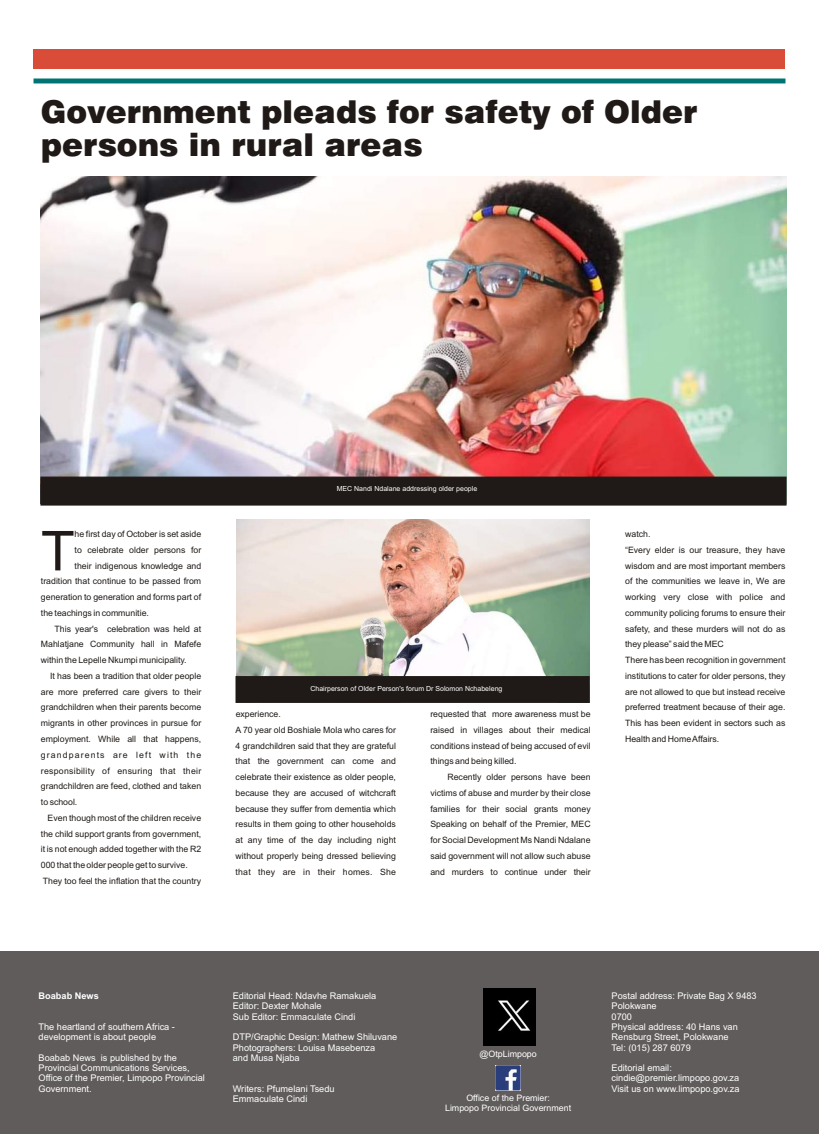
<style>
.page{position:relative;width:819px;height:1134px;background:#fff}
.page>*{position:absolute;margin:0;border:0;box-sizing:border-box;transform-origin:0 0}
.t1{font:55.04px "Arial";color:#1f1a17}
.t2{font:900 31.5px/33.2px "Swiss 721 BT";color:#1f1a17}
.t3{font:9.19px/10.2px "Arial";color:#fff}
.t4{font:700 9.19px "Arial";color:#fff}
.t5{font:8.84px/9.9px "Arial";color:#fff;text-align:center}
.t6{font:8.75px "Arial";color:#1f1a17}
.t7{font:8.75px "Arial";letter-spacing:.03em;color:#1f1a17}
.t8{font:8.75px "Arial";letter-spacing:.02em;color:#1f1a17}
.t9{font:8.75px "Arial";letter-spacing:.125em;color:#1f1a17}
.t10{font:7px "Arial";color:#fff}
</style>
<div class="page">
<img style="left:41px;top:177px;width:745px;height:300px">
<div style="left:41px;top:477px;width:745px;height:28px;background:#1f1a17"></div>
<div style="left:33px;top:50px;width:752px;height:19px;background:#d94d38"></div>
<div style="left:33px;top:78px;width:752px;height:5px;background:#007375"></div>
<div style="left:0;top:950px;width:819px;height:184px;background:#615c5c"></div>
<img style="left:495px;top:1065px;width:25px;height:25px">
<img style="left:236px;top:519px;width:353px;height:157px">
<div style="left:236px;top:676px;width:353px;height:26px;background:#1f1a17;border:1px solid #1f1a17"></div>
<img style="left:483px;top:988px;width:52px;height:57px">
<h2 class="t2" style="left:41px;top:98px;width:658px">Government pleads for safety of Older persons in rural areas</h2>
<p class="t10" style="left:337px;top:486px;width:142px">MEC Nandi Ndalane addressing older people</p>
<p class="t6" style="left:75px;top:531px;width:128px">he first day of October is set aside</p>
<p class="t6" style="left:625px;top:531px;width:27px">watch.</p>
<p class="t6" style="left:75px;top:546px;width:128px">to celebrate older persons for</p>
<p class="t6" style="left:625px;top:546px;width:162px">“Every elder is our treasure, they have</p>
<h1 class="t1" style="left:41px;top:530px;width:35px">T</h1>
<p class="t6" style="left:75px;top:562px;width:128px">their indigenous knowledge and</p>
<p class="t6" style="left:625px;top:562px;width:162px">wisdom and are most important members</p>
<p class="t6" style="left:41px;top:578px;width:162px">tradition that continue to be passed from</p>
<p class="t6" style="left:625px;top:578px;width:162px">of the communities we leave in, We are</p>
<p class="t6" style="left:41px;top:594px;width:162px">generation to generation and forms part of</p>
<p class="t6" style="left:625px;top:594px;width:162px">working very close with police and</p>
<p class="t6" style="left:41px;top:609px;width:109px">the teachings in communitie.</p>
<p class="t6" style="left:625px;top:609px;width:162px">community policing forums to ensure their</p>
<p class="t6" style="left:55px;top:625px;width:148px">This year's celebration was held at</p>
<p class="t6" style="left:625px;top:625px;width:162px">safety, and these murders will not do as</p>
<p class="t6" style="left:41px;top:641px;width:162px">Mahlatjane Community hall in Mafefe</p>
<p class="t6" style="left:625px;top:641px;width:100px">they please” said the MEC</p>
<p class="t6" style="left:41px;top:657px;width:147px">within the Lepelle Nkumpi municipality.</p>
<p class="t6" style="left:625px;top:657px;width:162px">There has been recognition in government</p>
<p class="t6" style="left:50px;top:672px;width:153px">It has been a tradition that older people</p>
<p class="t6" style="left:625px;top:672px;width:162px">institutions to cater for older persons, they</p>
<p class="t6" style="left:41px;top:688px;width:162px">are more preferred care givers to their</p>
<p class="t6" style="left:625px;top:688px;width:162px">are not allowed to que but instead receive</p>
<p class="t6" style="left:41px;top:704px;width:162px">grandchildren when their parents become</p>
<p class="t6" style="left:625px;top:704px;width:162px">preferred treatment because of their age.</p>
<p class="t6" style="left:236px;top:710px;width:47px">experience.</p>
<p class="t6" style="left:430px;top:710px;width:162px">requested that more awareness must be</p>
<p class="t6" style="left:41px;top:720px;width:162px">migrants in other provinces in pursue for</p>
<p class="t6" style="left:625px;top:720px;width:162px">This has been evident in sectors such as</p>
<p class="t6" style="left:236px;top:726px;width:162px">A 70 year old Boshiale Mola who cares for</p>
<p class="t6" style="left:430px;top:726px;width:162px">raised in villages about their medical</p>
<p class="t6" style="left:41px;top:735px;width:162px">employment. While all that happens,</p>
<p class="t6" style="left:625px;top:735px;width:96px">Health and Home Affairs.</p>
<p class="t6" style="left:236px;top:742px;width:162px">4 grandchildren said that they are grateful</p>
<p class="t6" style="left:430px;top:742px;width:162px">conditions instead of being accused of evil</p>
<p class="t9" style="left:41px;top:751px;width:162px">grandparents are left with the</p>
<p class="t6" style="left:236px;top:758px;width:162px">that the government can come and</p>
<p class="t6" style="left:430px;top:758px;width:88px">things and being killed.</p>
<p class="t7" style="left:41px;top:767px;width:162px">responsibility of ensuring that their</p>
<p class="t6" style="left:236px;top:773px;width:162px">celebrate their existence as older people,</p>
<p class="t6" style="left:447px;top:773px;width:145px">Recently older persons have been</p>
<p class="t6" style="left:41px;top:783px;width:162px">grandchildren are feed, clothed and taken</p>
<p class="t6" style="left:236px;top:789px;width:162px">because they are accused of witchcraft</p>
<p class="t6" style="left:430px;top:789px;width:162px">victims of abuse and murder by their close</p>
<p class="t6" style="left:41px;top:798px;width:38px">to school.</p>
<p class="t6" style="left:236px;top:805px;width:162px">because they suffer from dementia which</p>
<p class="t6" style="left:430px;top:805px;width:162px">families for their social grants money</p>
<p class="t6" style="left:48px;top:814px;width:155px">Even though most of the children receive</p>
<p class="t6" style="left:236px;top:821px;width:162px">results in them going to other households</p>
<p class="t6" style="left:430px;top:821px;width:162px">Speaking on behalf of the Premier, MEC</p>
<p class="t6" style="left:41px;top:830px;width:162px">the child support grants from government,</p>
<p class="t6" style="left:236px;top:836px;width:162px">at any time of the day including night</p>
<p class="t6" style="left:430px;top:836px;width:162px">for Social Development Ms Nandi Ndalane</p>
<p class="t6" style="left:41px;top:846px;width:162px">it is not enough added together with the R2</p>
<p class="t6" style="left:236px;top:852px;width:162px">without properly being dressed believing</p>
<p class="t6" style="left:430px;top:852px;width:162px">said government will not allow such abuse</p>
<p class="t6" style="left:41px;top:861px;width:148px">000 that the older people get to survive.</p>
<p class="t8" style="left:235px;top:868px;width:162px">that they are in their homes. She</p>
<p class="t6" style="left:430px;top:868px;width:162px">and murders to continue under their</p>
<p class="t6" style="left:43px;top:877px;width:160px">They too feel the inflation that the country</p>
<p class="t10" style="left:310px;top:686px;width:193px">Chairperson of Older Person's forum Dr Solomon Nchabeleng</p>
<p class="t4" style="left:39px;top:992px;width:62px">Boabab News</p>
<p class="t3" style="left:39px;top:1022px;width:138px">The heartland of southern Africa - development is about people</p>
<p class="t3" style="left:39px;top:1053px;width:168px">Boabab News is published by the<br>Provincial Communications Services,<br>Office of the Premier, Limpopo Provincial<br>Government.</p>
<p class="t3" style="left:233px;top:991px;width:145px">Editorial Head: Ndavhe Ramakuela<br>Editor: Dexter Mohale<br>Sub Editor: Emmaculate Cindi</p>
<p class="t3" style="left:233px;top:1032px;width:166px">DTP/Graphic Design: Mathew Shiluvane<br>Photographers: Louisa Masebenza<br>and Musa Njaba</p>
<p class="t3" style="left:233px;top:1084px;width:103px">Writers: Pfumelani Tsedu<br>Emmaculate Cindi</p>
<p class="t5" style="left:479px;top:1049px;width:59px">@OtpLimpopo</p>
<p class="t5" style="left:445px;top:1093px;width:128px">Office of the Premier:<br>Limpopo Provincial Government</p>
<p class="t3" style="left:611px;top:991px;width:147px">Postal address: Private Bag X 9483<br>Polokwane<br>0700<br>Physical address: 40 Hans van<br>Rensburg Street, Polokwane<br>Tel: (015) 287 6079</p>
<p class="t3" style="left:611px;top:1063px;width:129px">Editorial email: cindie@premier.limpopo.gov.za<br>Visit us on www.limpopo.gov.za</p>
</div>
